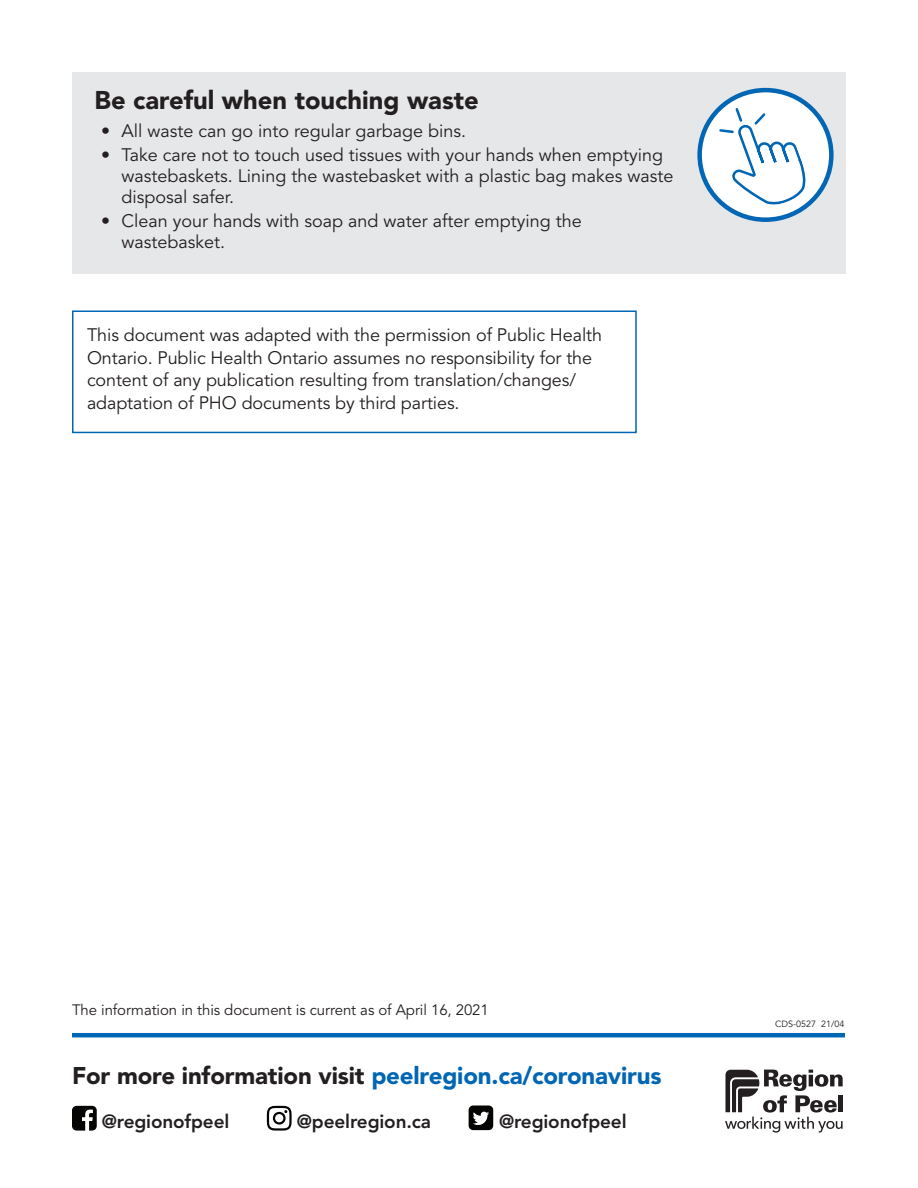
<style>
.page{position:relative;width:918px;height:1188px;background:#fff}
.page>*{position:absolute;margin:0;border:0;box-sizing:border-box;transform-origin:0 0}
.t1{font:900 25.5px "Avenir LT Std";color:#231f20}
.t2{font:900 24px "Avenir LT Std";letter-spacing:-.005em;color:#0166b3}
.t3{font:800 18.9px "Avenir LT Std";letter-spacing:-.005em;color:#231f20}
.T1{font:18px/21px "Avenir LT Std";color:#231f20}
.T1-2{font:15px "Avenir LT Std";letter-spacing:-.005em;color:#231f20}
.t4{font:9px "Avenir LT Std";color:#231f20}
.s1{color:#231f20}
</style>
<div class="page">
<div style="left:72px;top:72px;width:774px;height:202px;background:#e6e7e9"></div>
<svg style="left:700px;top:90px;width:131px;height:130px"></svg>
<svg style="left:710px;top:93px;width:103px;height:124px;background:#dce9f3"></svg>
<div style="left:697px;top:88px;width:137px;height:134px;border:4px solid #0166b3;border-radius:50%"></div>
<div style="left:72px;top:310px;width:565px;height:123px;border:2px solid #0166b3"></div>
<svg style="left:725px;top:1070px;width:118px;height:63px"></svg>
<svg style="left:72px;top:1106px;width:25px;height:25px"></svg>
<svg style="left:267px;top:1106px;width:25px;height:25px"></svg>
<svg style="left:469px;top:1106px;width:24px;height:24px"></svg>
<hr style="left:72px;top:1033px;width:773px;height:4px;background:#0166b3">
<p class="t1" style="left:94px;top:85px;width:386px">Be careful when touching waste</p>
<p class="T1" style="left:101px;top:121px;width:366px">• All waste can go into regular garbage bins.</p>
<p class="T1" style="left:122px;top:145px;width:553px;text-indent:-20px">• Take care not to touch used tissues with your hands when emptying wastebaskets. Lining the wastebasket with a plastic bag makes waste disposal safer.</p>
<p class="T1" style="left:122px;top:211px;width:462px;text-indent:-20px">• Clean your hands with soap and water after emptying the wastebasket.</p>
<p class="T1" style="left:87px;top:324px;width:517px;line-height:22.5px">This document was adapted with the permission of Public Health Ontario. Public Health Ontario assumes no responsibility for the content of any publication resulting from translation/changes/ adaptation of PHO documents by third parties.</p>
<p class="T1-2" style="left:72px;top:1001px;width:418px">The information in this document is current as of April 16, 2021</p>
<p class="t2" style="left:72px;top:1061px;width:591px"><span class="s1">For more information visit</span> peelregion.ca/coronavirus</p>
<p class="t3" style="left:102px;top:1111px;width:129px">@regionofpeel</p>
<p class="t3" style="left:297px;top:1111px;width:136px">@peelregion.ca</p>
<p class="t3" style="left:499px;top:1111px;width:129px">@regionofpeel</p>
<p class="t4" style="left:775px;top:1019px;width:71px">CDS-0527 21/04</p>
</div>
